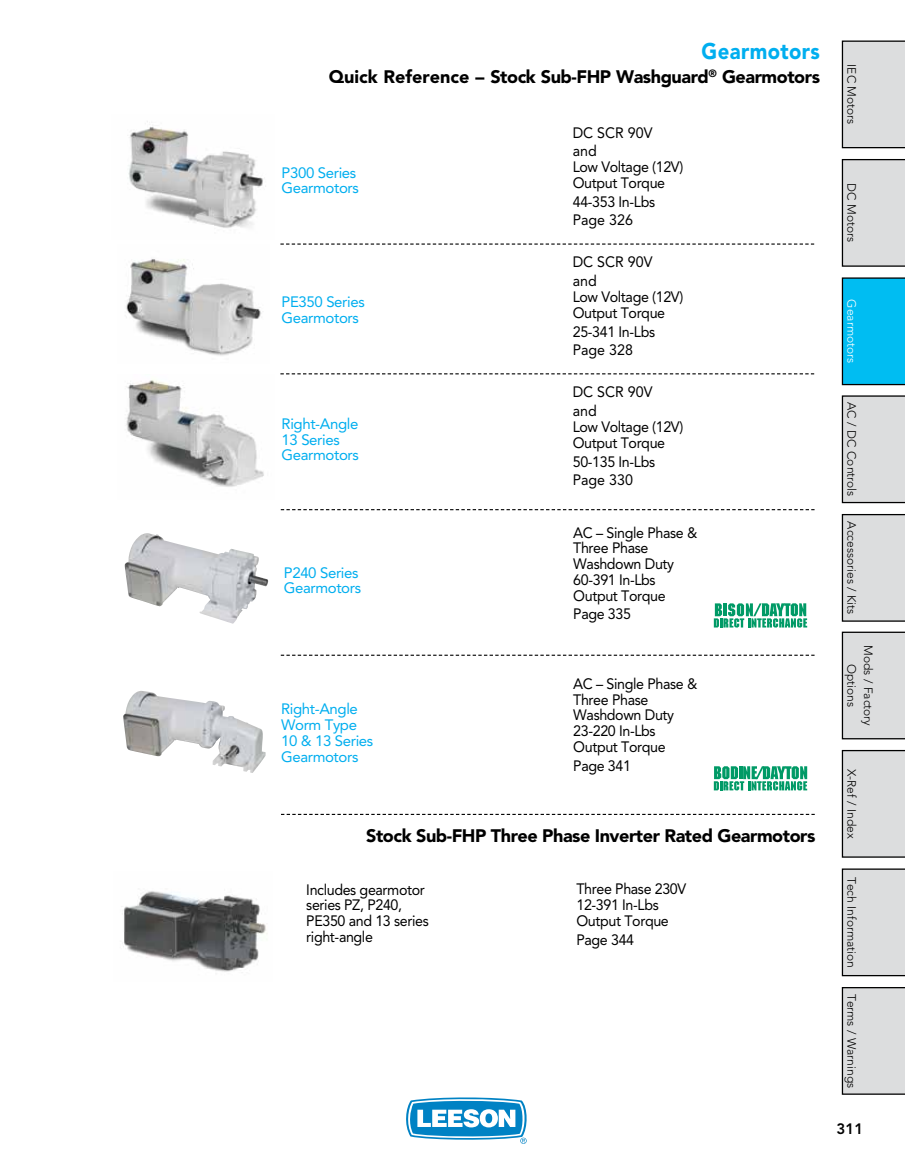
<style>
.page{position:relative;width:905px;height:1175px;background:#fff}
.page>*{position:absolute;margin:0;border:0;box-sizing:border-box;transform-origin:0 0}
.t1{font:900 22.5px "Avenir LT Std";letter-spacing:.02em;color:#00aeef;scale:.9 1}
.t2{font:900 18px "Avenir LT Std";letter-spacing:-.025em;color:#000}
.t3{font:15px/15.8px "Avenir LT Std";letter-spacing:-.025em;color:#000;scale:.95 1}
.t4{font:15px/15.8px "Avenir LT Std";letter-spacing:-.025em;color:#00aeef}
.t5{font:15px/18.8px "Avenir LT Std";color:#000;scale:.95 1}
.t6{font:800 15px "Avenir LT Std";color:#000}
.t7{font:300 12px/16.5px "Avenir LT Std";color:#000;text-align:center}
.t8{font:300 12px "Avenir LT Std";color:#fff}
</style>
<div class="page">
<svg style="left:406px;top:1097px;width:120px;height:46px"></svg>
<svg style="left:841px;top:40px;width:63px;height:108px;background:#d3d4d5"></svg>
<svg style="left:841px;top:159px;width:63px;height:108px;background:#d3d3d4"></svg>
<svg style="left:841px;top:277px;width:63px;height:108px;background:#04b6e8"></svg>
<svg style="left:841px;top:395px;width:63px;height:108px;background:#d3d4d5"></svg>
<svg style="left:841px;top:514px;width:63px;height:107px;background:#d4d5d6"></svg>
<svg style="left:841px;top:631px;width:63px;height:108px;background:#d3d4d5"></svg>
<svg style="left:841px;top:750px;width:63px;height:107px;background:#d4d5d6"></svg>
<svg style="left:841px;top:868px;width:63px;height:108px;background:#d3d4d5"></svg>
<svg style="left:841px;top:987px;width:63px;height:107px;background:#d4d5d6"></svg>
<img style="left:123px;top:891px;width:144px;height:81px">
<img style="left:128px;top:121px;width:138px;height:107px">
<img style="left:126px;top:380px;width:138px;height:107px">
<img style="left:126px;top:259px;width:136px;height:97px">
<svg style="left:713px;top:603px;width:94px;height:24px"></svg>
<svg style="left:713px;top:766px;width:94px;height:24px"></svg>
<img style="left:124px;top:535px;width:144px;height:88px">
<img style="left:123px;top:692px;width:142px;height:81px">
<svg style="left:280px;top:243px;width:534px;height:2px"></svg>
<svg style="left:280px;top:373px;width:534px;height:1px"></svg>
<svg style="left:281px;top:509px;width:533px;height:1px"></svg>
<svg style="left:281px;top:654px;width:533px;height:2px"></svg>
<svg style="left:281px;top:814px;width:533px;height:1px"></svg>
<h1 class="t1" style="left:701px;top:38px;width:133px">Gearmotors</h1>
<p class="t2" style="left:328px;top:66px;width:493px">Quick Reference – Stock Sub-FHP Washguard<sup>®</sup> Gearmotors</p>
<p class="t4" style="left:281px;top:165px;width:79px">P300 Series<br>Gearmotors</p>
<p class="t4" style="left:281px;top:294px;width:85px">PE350 Series<br>Gearmotors</p>
<p class="t4" style="left:281px;top:416px;width:79px">Right-Angle<br>13 Series<br>Gearmotors</p>
<p class="t4" style="left:284px;top:564px;width:79px">P240 Series<br>Gearmotors</p>
<p class="t4" style="left:281px;top:701px;width:94px">Right-Angle<br>Worm Type<br>10 &amp; 13 Series<br>Gearmotors</p>
<p class="t5" style="left:572px;top:123px;width:85px">DC SCR 90V and</p>
<p class="t3" style="left:572px;top:159px;width:118px">Low Voltage (12V)<br>Output Torque</p>
<p class="t3" style="left:572px;top:192px;width:88px;line-height:18.8px">44-353 In-Lbs<br>Page 326</p>
<p class="t5" style="left:572px;top:253px;width:85px">DC SCR 90V and</p>
<p class="t3" style="left:572px;top:289px;width:118px">Low Voltage (12V)<br>Output Torque</p>
<p class="t3" style="left:572px;top:322px;width:88px;line-height:18.8px">25-341 In-Lbs<br>Page 328</p>
<p class="t5" style="left:572px;top:383px;width:85px">DC SCR 90V and</p>
<p class="t3" style="left:572px;top:419px;width:118px">Low Voltage (12V)<br>Output Torque</p>
<p class="t3" style="left:572px;top:452px;width:88px;line-height:18.8px">50-135 In-Lbs<br>Page 330</p>
<p class="t3" style="left:573px;top:524px;width:132px">AC – Single Phase &amp;<br>Three Phase<br>Washdown Duty<br>60-391 In-Lbs<br>Output Torque</p>
<p class="t3" style="left:573px;top:606px;width:62px">Page 335</p>
<p class="t3" style="left:573px;top:676px;width:132px">AC – Single Phase &amp;<br>Three Phase<br>Washdown Duty<br>23-220 In-Lbs<br>Output Torque</p>
<p class="t3" style="left:573px;top:757px;width:62px">Page 341</p>
<p class="t2" style="left:366px;top:824px;width:451px">Stock Sub-FHP Three Phase Inverter Rated Gearmotors</p>
<p class="t3" style="left:306px;top:881px;width:130px">Includes gearmotor series PZ, P240,<br>PE350 and 13 series right-angle</p>
<p class="t3" style="left:576px;top:881px;width:117px">Three Phase 230V<br>12-391 In-Lbs<br>Output Torque</p>
<p class="t3" style="left:576px;top:931px;width:62px">Page 344</p>
<p class="t7" style="left:859px;top:64px;width:62px;rotate:90deg">IEC Motors</p>
<p class="t7" style="left:859px;top:183px;width:60px;rotate:90deg">DC Motors</p>
<p class="t8" style="left:858px;top:299px;width:65px;rotate:90deg">Gearmotors</p>
<p class="t7" style="left:859px;top:402px;width:96px;rotate:90deg">AC / DC Controls</p>
<p class="t7" style="left:859px;top:521px;width:95px;rotate:90deg">Accessories / Kits</p>
<p class="t7" style="left:876px;top:645px;width:82px;rotate:90deg">Mods / Factory<br>Options</p>
<p class="t7" style="left:859px;top:769px;width:71px;rotate:90deg">X-Ref / Index</p>
<p class="t7" style="left:859px;top:876px;width:93px;rotate:90deg">Tech Information</p>
<p class="t7" style="left:859px;top:993px;width:96px;rotate:90deg">Terms / Warnings</p>
<p class="t6" style="left:836px;top:1120px;width:28px">311</p>
</div>
